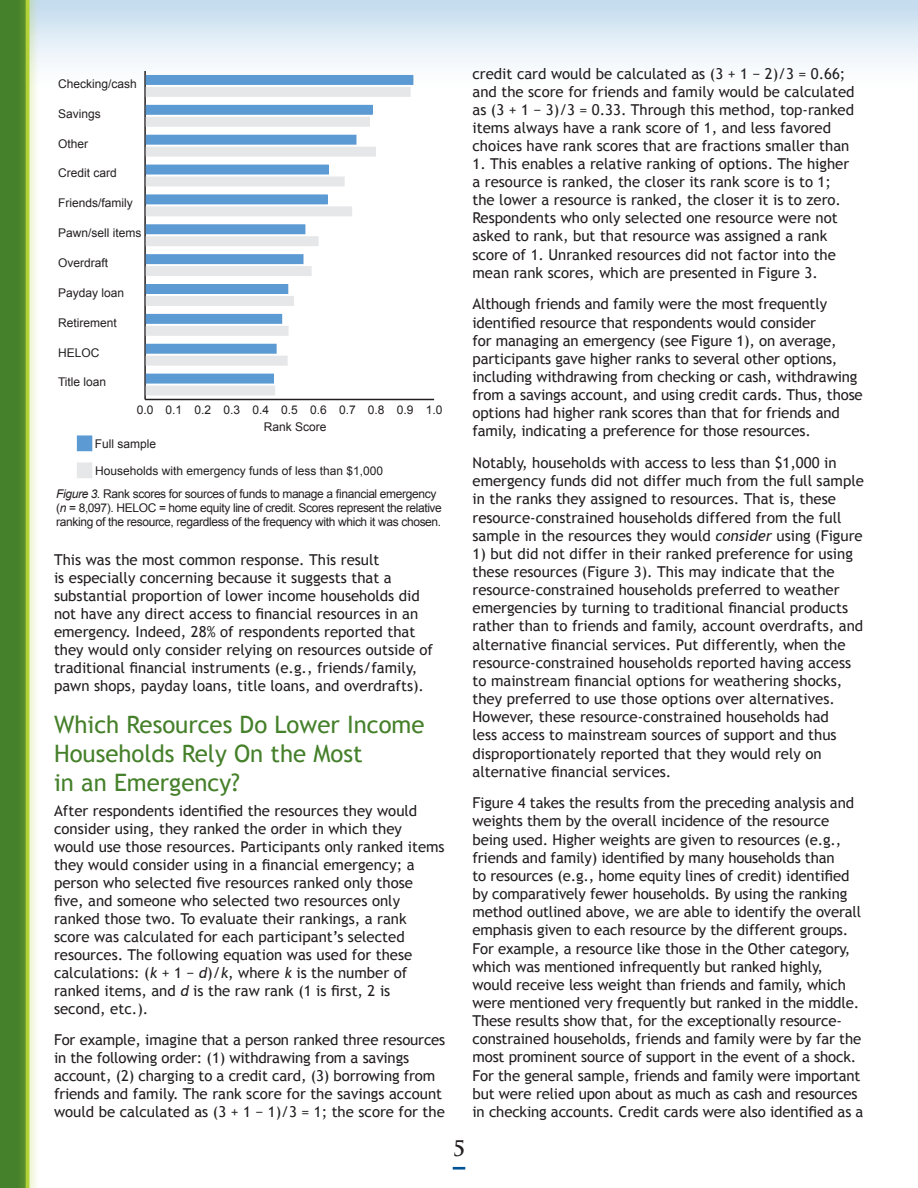
<style>
.page{position:relative;width:918px;height:1188px;background:#fff}
.page>*{position:absolute;margin:0;border:0;box-sizing:border-box;transform-origin:0 0}
.t1{font:24px/28.8px "Trebuchet MS";color:#45802a}
.t2{font:700 21px "Trajan Pro";color:#231f20}
.t3{font:15px/18.1px "Trebuchet MS";color:#231f20}
.t4{font:12px/14.4px "Arial";letter-spacing:-.03em;color:#231f20}
.t5{font:12px "Arial";color:#231f20}
.s1{font-style:italic}
</style>
<div class="page">
<div style="left:0;top:0;width:918px;height:100px;background:linear-gradient(to bottom,#c6ddef,#fff)"></div>
<svg style="left:453px;top:1167px;width:12px;height:3px"></svg>
<div style="left:0;top:0;width:28px;height:1188px;background:#45802a"></div>
<div style="left:16px;top:0;width:23px;height:1188px;background:#b3d237;opacity:.75"></div>
<hr style="left:26px;top:0;width:3px;height:1188px;background:#b3d237">
<hr style="left:145px;top:399px;width:289px;height:1px;background:#231f20">
<hr style="left:144px;top:71px;width:2px;height:328px;background:#231f20">
<div style="left:77px;top:463px;width:15px;height:15px;background:#e6e7e9"></div>
<div style="left:146px;top:87px;width:264px;height:9px;background:#e6e7e9"></div>
<div style="left:146px;top:87px;width:265px;height:10px;border:1px solid #e6e7e9"></div>
<div style="left:146px;top:117px;width:223px;height:9px;background:#e6e7e9"></div>
<div style="left:146px;top:117px;width:224px;height:10px;border:1px solid #e6e7e9"></div>
<div style="left:146px;top:147px;width:229px;height:9px;background:#e6e7e9"></div>
<div style="left:146px;top:177px;width:198px;height:9px;background:#e6e7e9"></div>
<div style="left:146px;top:207px;width:206px;height:9px;background:#e6e7e9"></div>
<div style="left:146px;top:237px;width:172px;height:9px;background:#e6e7e9"></div>
<div style="left:146px;top:236px;width:172px;height:10px;border:1px solid #e6e7e9"></div>
<div style="left:146px;top:267px;width:165px;height:9px;background:#e6e7e9"></div>
<div style="left:146px;top:266px;width:166px;height:10px;border:1px solid #e6e7e9"></div>
<div style="left:146px;top:296px;width:148px;height:9px;background:#e6e7e9"></div>
<div style="left:146px;top:296px;width:148px;height:10px;border:1px solid #e6e7e9"></div>
<div style="left:146px;top:326px;width:142px;height:9px;background:#e6e7e9"></div>
<div style="left:146px;top:326px;width:142px;height:10px;border:1px solid #e6e7e9"></div>
<div style="left:146px;top:356px;width:141px;height:9px;background:#e6e7e9"></div>
<div style="left:146px;top:356px;width:142px;height:10px;border:1px solid #e6e7e9"></div>
<div style="left:146px;top:386px;width:129px;height:9px;background:#e6e7e9"></div>
<div style="left:77px;top:436px;width:15px;height:15px;background:#5c9ad3"></div>
<div style="left:146px;top:75px;width:267px;height:9px;background:#5c9ad3"></div>
<div style="left:146px;top:75px;width:267px;height:10px;border:1px solid #5c9ad3"></div>
<div style="left:146px;top:105px;width:226px;height:9px;background:#5c9ad3"></div>
<div style="left:146px;top:105px;width:227px;height:10px;border:1px solid #5c9ad3"></div>
<div style="left:146px;top:135px;width:210px;height:9px;background:#5c9ad3"></div>
<div style="left:146px;top:135px;width:210px;height:10px;border:1px solid #5c9ad3"></div>
<div style="left:146px;top:165px;width:182px;height:9px;background:#5c9ad3"></div>
<div style="left:146px;top:195px;width:181px;height:9px;background:#5c9ad3"></div>
<div style="left:146px;top:225px;width:159px;height:9px;background:#5c9ad3"></div>
<div style="left:146px;top:224px;width:159px;height:10px;border:1px solid #5c9ad3"></div>
<div style="left:146px;top:255px;width:157px;height:9px;background:#5c9ad3"></div>
<div style="left:146px;top:254px;width:157px;height:10px;border:1px solid #5c9ad3"></div>
<div style="left:146px;top:285px;width:142px;height:8px;background:#5c9ad3"></div>
<div style="left:146px;top:284px;width:142px;height:10px;border:1px solid #5c9ad3"></div>
<div style="left:146px;top:314px;width:136px;height:9px;background:#5c9ad3"></div>
<div style="left:146px;top:314px;width:136px;height:10px;border:1px solid #5c9ad3"></div>
<div style="left:146px;top:344px;width:130px;height:9px;background:#5c9ad3"></div>
<div style="left:146px;top:344px;width:131px;height:10px;border:1px solid #5c9ad3"></div>
<div style="left:146px;top:374px;width:128px;height:9px;background:#5c9ad3"></div>
<p class="t5" style="left:58px;top:76px;width:80px">Checking/cash</p>
<p class="t5" style="left:58px;top:106px;width:44px">Savings</p>
<p class="t4" style="left:58px;top:136px;width:32px">Other</p>
<p class="t5" style="left:58px;top:165px;width:60px">Credit card</p>
<p class="t5" style="left:58px;top:195px;width:76px">Friends/family</p>
<p class="t5" style="left:58px;top:225px;width:85px">Pawn/sell items</p>
<p class="t5" style="left:58px;top:255px;width:52px">Overdraft</p>
<p class="t5" style="left:58px;top:285px;width:68px">Payday loan</p>
<p class="t5" style="left:58px;top:315px;width:60px">Retirement</p>
<p class="t4" style="left:58px;top:345px;width:43px">HELOC</p>
<p class="t5" style="left:58px;top:374px;width:50px">Title loan</p>
<p class="t4" style="left:137px;top:403px;width:307px">0.0 0.1 0.2 0.3 0.4 0.5 0.6 0.7 0.8 0.9 1.0</p>
<p class="t5" style="left:264px;top:419px;width:64px">Rank Score</p>
<p class="t5" style="left:95px;top:436px;width:63px">Full sample</p>
<p class="t5" style="left:95px;top:463px;width:290px">Households with emergency funds of less than $1,000</p>
<p class="t4" style="left:56px;top:486px;width:387px"><span class="s1">Figure 3.</span> Rank scores for sources of funds to manage a financial emergency (<span class="s1">n</span> = 8,097). HELOC = home equity line of credit. Scores represent the relative ranking of the resource, regardless of the frequency with which it was chosen.</p>
<p class="t3" style="left:54px;top:551px;width:381px">This was the most common response. This result<br>is especially concerning because it suggests that a substantial proportion of lower income households did not have any direct access to financial resources in an emergency. Indeed, 28% of respondents reported that they would only consider relying on resources outside of traditional financial instruments (e.g., friends/family, pawn shops, payday loans, title loans, and overdrafts).</p>
<h1 class="t1" style="left:54px;top:711px;width:372px">Which Resources Do Lower Income<br>Households Rely On the Most<br>in an Emergency?</h1>
<p class="t3" style="left:54px;top:802px;width:392px">After respondents identified the resources they would consider using, they ranked the order in which they would use those resources. Participants only ranked items they would consider using in a financial emergency; a person who selected five resources ranked only those five, and someone who selected two resources only ranked those two. To evaluate their rankings, a rank score was calculated for each participant’s selected resources. The following equation was used for these calculations: (<span class="s1">k</span> + 1 − <span class="s1">d</span>)/<span class="s1">k</span>, where <span class="s1">k</span> is the number of ranked items, and <span class="s1">d</span> is the raw rank (1 is first, 2 is second, etc.).</p>
<p class="t3" style="left:54px;top:1031px;width:393px">For example, imagine that a person ranked three resources in the following order: (1) withdrawing from a savings account, (2) charging to a credit card, (3) borrowing from friends and family. The rank score for the savings account would be calculated as (3 + 1 − 1)/3 = 1; the score for the</p>
<h2 class="t2" style="left:453px;top:1136px;width:14px">5</h2>
<p class="t3" style="left:472px;top:64px;width:384px">credit card would be calculated as (3 + 1 − 2)/3 = 0.66; and the score for friends and family would be calculated as (3 + 1 − 3)/3 = 0.33. Through this method, top-ranked items always have a rank score of 1, and less favored choices have rank scores that are fractions smaller than</p>
<p class="t3" style="left:472px;top:155px;width:378px">1. This enables a relative ranking of options. The higher a resource is ranked, the closer its rank score is to 1; the lower a resource is ranked, the closer it is to zero.<br>Respondents who only selected one resource were not asked to rank, but that resource was assigned a rank score of 1. Unranked resources did not factor into the mean rank scores, which are presented in Figure 3.</p>
<p class="t3" style="left:472px;top:295px;width:392px">Although friends and family were the most frequently identified resource that respondents would consider<br>for managing an emergency (see Figure 1), on average, participants gave higher ranks to several other options, including withdrawing from checking or cash, withdrawing from a savings account, and using credit cards. Thus, those options had higher rank scores than that for friends and family, indicating a preference for those resources.</p>
<p class="t3" style="left:472px;top:454px;width:393px">Notably, households with access to less than $1,000 in emergency funds did not differ much from the full sample in the ranks they assigned to resources. That is, these resource-constrained households differed from the full sample in the resources they would <span class="s1">consider</span> using (Figure</p>
<p class="t3" style="left:472px;top:545px;width:392px">1) but did not differ in their ranked preference for using these resources (Figure 3). This may indicate that the resource-constrained households preferred to weather emergencies by turning to traditional financial products rather than to friends and family, account overdrafts, and alternative financial services. Put differently, when the resource-constrained households reported having access to mainstream financial options for weathering shocks, they preferred to use those options over alternatives.<br>However, these resource-constrained households had<br>less access to mainstream sources of support and thus disproportionately reported that they would rely on alternative financial services.</p>
<p class="t3" style="left:472px;top:794px;width:393px">Figure 4 takes the results from the preceding analysis and weights them by the overall incidence of the resource being used. Higher weights are given to resources (e.g., friends and family) identified by many households than<br>to resources (e.g., home equity lines of credit) identified by comparatively fewer households. By using the ranking method outlined above, we are able to identify the overall emphasis given to each resource by the different groups.<br>For example, a resource like those in the Other category, which was mentioned infrequently but ranked highly, would receive less weight than friends and family, which were mentioned very frequently but ranked in the middle.<br>These results show that, for the exceptionally resource&shy;constrained households, friends and family were by far the most prominent source of support in the event of a shock.<br>For the general sample, friends and family were important but were relied upon about as much as cash and resources in checking accounts. Credit cards were also identified as a</p>
</div>
